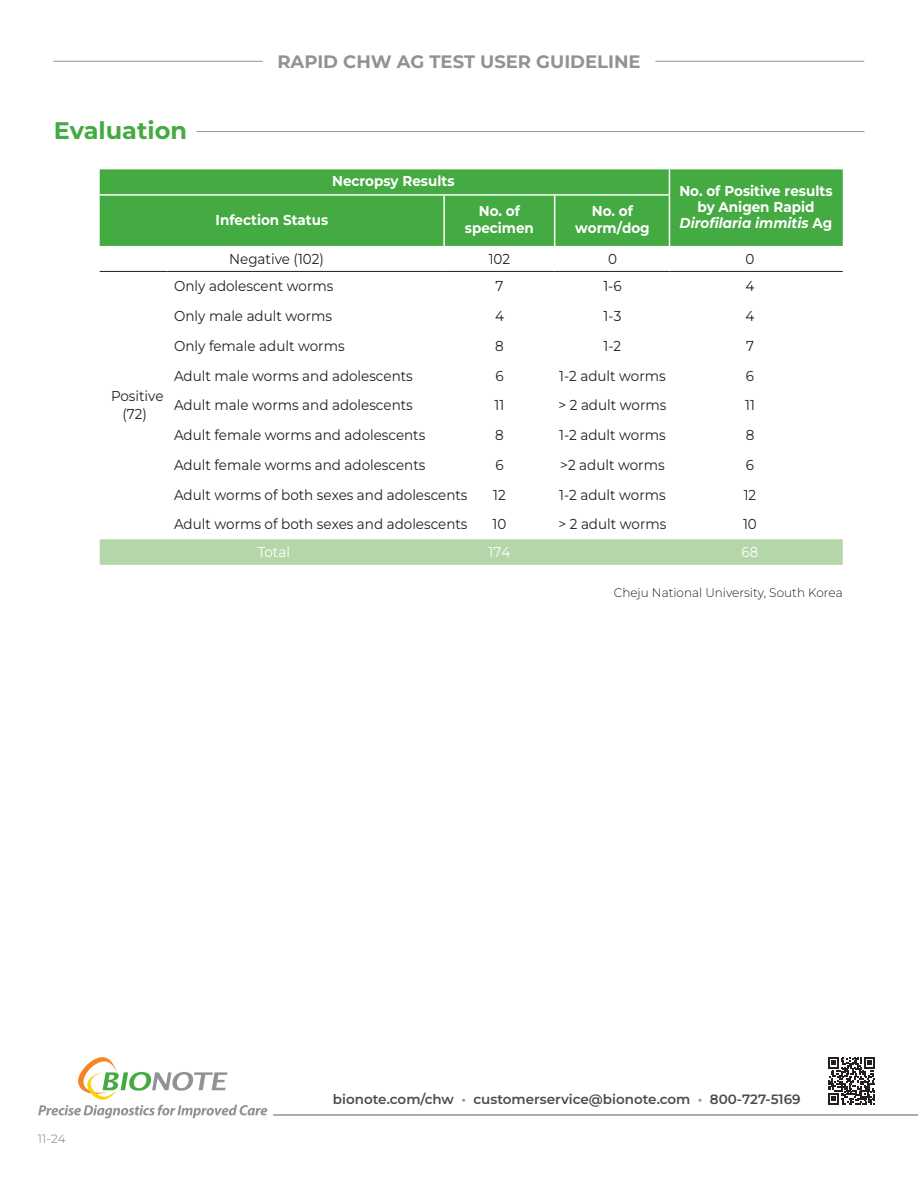
<style>
.page{position:relative;width:918px;height:1188px;background:#fff}
.page>*{position:absolute;margin:0;border:0;box-sizing:border-box;transform-origin:0 0}
.t1{font:700 24px "Montserrat";color:#44aa42}
.t2{font:700 18px "Montserrat";color:#919295}
.t3{font:14.4px/18px "Montserrat";color:#231f20;text-align:center;scale:.94 1}
.t4{font:700 14.4px/16.2px "Montserrat";color:#fff;text-align:center;scale:.94 1}
.t5{font:14.4px "Montserrat";color:#fff;scale:.94 1}
.t6{font:600 13.5px "Montserrat";color:#4b4c4d}
.t7{font:300 12.45px "Montserrat";color:#231f20;scale:.96 1}
.t8{font:300 12px "Montserrat";color:#76787b}
.s1{font-style:italic}
.s2{color:#66b356}
</style>
<div class="page">
<div style="left:100px;top:169px;width:743px;height:77px;background:#44aa42"></div>
<svg style="left:100px;top:539px;width:743px;height:26px;background:#b6d6aa"></svg>
<hr style="left:100px;top:271px;width:68px;height:1px;background:#231f20">
<hr style="left:168px;top:271px;width:276px;height:1px;background:#231f20">
<hr style="left:444px;top:271px;width:111px;height:1px;background:#231f20">
<hr style="left:555px;top:271px;width:114px;height:1px;background:#231f20">
<hr style="left:669px;top:271px;width:174px;height:1px;background:#231f20">
<svg style="left:669px;top:169px;width:1px;height:25px"></svg>
<hr style="left:100px;top:194px;width:68px;height:2px;background:#fff">
<hr style="left:168px;top:194px;width:276px;height:2px;background:#fff">
<hr style="left:444px;top:194px;width:111px;height:2px;background:#fff">
<hr style="left:443px;top:196px;width:2px;height:50px;background:#fff">
<hr style="left:555px;top:194px;width:115px;height:2px;background:#fff">
<hr style="left:554px;top:196px;width:1px;height:50px;background:#fff">
<hr style="left:669px;top:196px;width:1px;height:50px;background:#fff">
<hr style="left:197px;top:131px;width:667px;height:1px;background:#919295">
<hr style="left:656px;top:61px;width:208px;height:1px;background:#919295">
<hr style="left:54px;top:61px;width:208px;height:1px;background:#919295">
<hr style="left:273px;top:1114px;width:645px;height:2px;background:#919295">
<svg style="left:38px;top:1057px;width:229px;height:61px"></svg>
<svg style="left:828px;top:1057px;width:47px;height:47px"></svg>
<h1 class="t1" style="left:54px;top:115px;width:135px">Evaluation</h1>
<p class="t2" style="left:277px;top:50px;width:365px">RAPID CHW AG TEST USER GUIDELINE</p>
<p class="t4" style="left:332px;top:173px;width:132px">Necropsy Results</p>
<p class="t4" style="left:216px;top:212px;width:121px">Infection Status</p>
<p class="t4" style="left:465px;top:203px;width:75px">No. of specimen</p>
<p class="t4" style="left:575px;top:203px;width:81px">No. of worm/dog</p>
<p class="t4" style="left:679px;top:182px;width:164px">No. of Positive results by Anigen Rapid<br><span class="s1">Dirofilaria immitis</span> Ag</p>
<p class="t3" style="left:229px;top:249px;width:102px">Negative (102)</p>
<p class="t3" style="left:489px;top:249px;width:24px">102</p>
<p class="t3" style="left:608px;top:249px;width:11px">0</p>
<p class="t3" style="left:746px;top:249px;width:11px">0</p>
<p class="t3" style="left:111px;top:387px;width:57px">Positive (72)</p>
<p class="t3" style="left:174px;top:277px;width:171px">Only adolescent worms</p>
<p class="t3" style="left:496px;top:277px;width:10px">7</p>
<p class="t3" style="left:603px;top:277px;width:21px">1-6</p>
<p class="t3" style="left:746px;top:277px;width:11px">4</p>
<p class="t3" style="left:174px;top:307px;width:170px">Only male adult worms</p>
<p class="t3" style="left:495px;top:307px;width:11px">4</p>
<p class="t3" style="left:604px;top:307px;width:20px">1-3</p>
<p class="t3" style="left:746px;top:307px;width:11px">4</p>
<p class="t3" style="left:174px;top:336px;width:183px">Only female adult worms</p>
<p class="t3" style="left:495px;top:336px;width:11px">8</p>
<p class="t3" style="left:604px;top:336px;width:20px">1-2</p>
<p class="t3" style="left:746px;top:336px;width:10px">7</p>
<p class="t3" style="left:174px;top:366px;width:255px">Adult male worms and adolescents</p>
<p class="t3" style="left:495px;top:366px;width:10px">6</p>
<p class="t3" style="left:559px;top:366px;width:115px">1-2 adult worms</p>
<p class="t3" style="left:746px;top:366px;width:10px">6</p>
<p class="t3" style="left:174px;top:396px;width:255px">Adult male worms and adolescents</p>
<p class="t3" style="left:495px;top:396px;width:12px">11</p>
<p class="t3" style="left:559px;top:396px;width:116px">&gt; 2 adult worms</p>
<p class="t3" style="left:745px;top:396px;width:12px">11</p>
<p class="t3" style="left:174px;top:426px;width:269px">Adult female worms and adolescents</p>
<p class="t3" style="left:495px;top:426px;width:11px">8</p>
<p class="t3" style="left:559px;top:426px;width:115px">1-2 adult worms</p>
<p class="t3" style="left:746px;top:426px;width:11px">8</p>
<p class="t3" style="left:174px;top:455px;width:269px">Adult female worms and adolescents</p>
<p class="t3" style="left:495px;top:455px;width:10px">6</p>
<p class="t3" style="left:560px;top:455px;width:113px">&gt;2 adult worms</p>
<p class="t3" style="left:746px;top:455px;width:10px">6</p>
<p class="t3" style="left:174px;top:485px;width:314px">Adult worms of both sexes and adolescents</p>
<p class="t3" style="left:493px;top:485px;width:15px">12</p>
<p class="t3" style="left:559px;top:485px;width:115px">1-2 adult worms</p>
<p class="t3" style="left:744px;top:485px;width:15px">12</p>
<p class="t3" style="left:174px;top:515px;width:314px">Adult worms of both sexes and adolescents</p>
<p class="t3" style="left:493px;top:515px;width:16px">10</p>
<p class="t3" style="left:559px;top:515px;width:116px">&gt; 2 adult worms</p>
<p class="t3" style="left:743px;top:515px;width:16px">10</p>
<p class="t5" style="left:258px;top:542px;width:36px">Total</p>
<p class="t5" style="left:489px;top:542px;width:25px">174</p>
<p class="t5" style="left:742px;top:542px;width:19px">68</p>
<p class="t7" style="left:614px;top:584px;width:240px">Cheju National University, South Korea</p>
<p class="t8" style="left:38px;top:1131px;width:29px">11-24</p>
<p class="t6" style="left:333px;top:1091px;width:469px">bionote.com/chw <span class="s2">•</span> customerservice@bionote.com <span class="s2">•</span> 800-727-5169</p>
</div>
